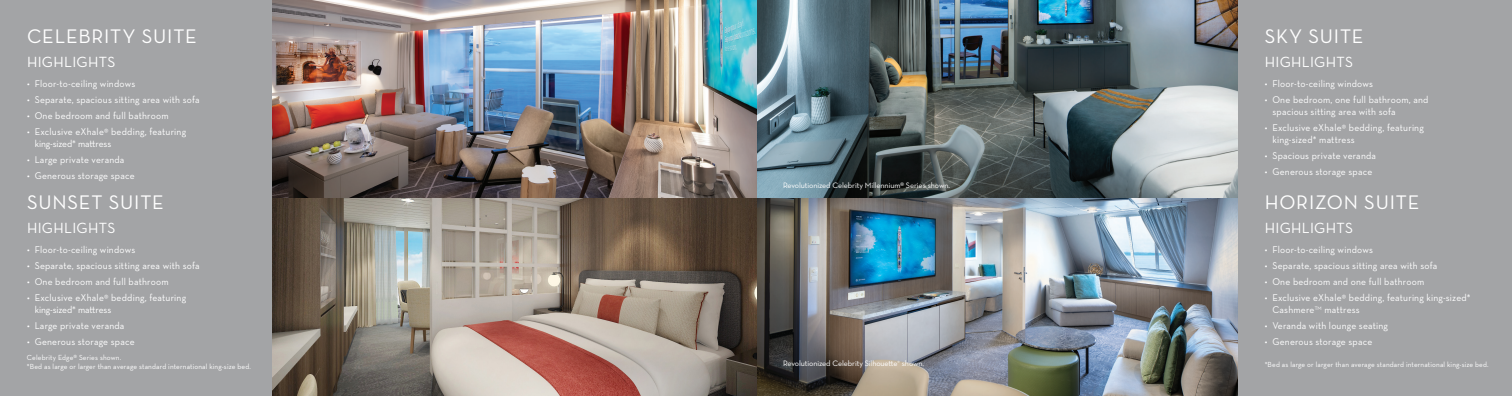
<style>
.page{position:relative;width:1512px;height:396px;background:#fff}
.page>*{position:absolute;margin:0;border:0;box-sizing:border-box;transform-origin:0 0}
.t1{font:20px "Neutraface Text";letter-spacing:.04em;color:#fff}
.t2{font:15px "Neutraface Text";letter-spacing:.02em;color:#fff}
.t3{font:10px/12px "Neutraface Text";letter-spacing:.02em;color:#fff;scale:.96 1}
.t4{font:8px "Neutraface Text";letter-spacing:-.01em;color:#fff}
.t5{font:7.5px/9px "Neutraface Text";letter-spacing:.02em;color:#fff;scale:.96 1}
.s1{font-size:9px}
</style>
<div class="page">
<div style="left:1238px;top:0;width:274px;height:396px;background:#a3a4a6"></div>
<div style="left:0;top:0;width:273px;height:396px;background:#a3a4a6"></div>
<img style="left:273px;top:0;width:965px;height:396px">
<p class="t1" style="left:27px;top:23px;width:171px">CELEBRITY SUITE</p>
<p class="t2" style="left:27px;top:52px;width:90px">HIGHLIGHTS</p>
<p class="t3" style="left:27px;top:78px;width:114px">• Floor-to-ceiling windows</p>
<p class="t3" style="left:27px;top:94px;width:181px">• Separate, spacious sitting area with sofa</p>
<p class="t3" style="left:27px;top:110px;width:149px">• One bedroom and full bathroom</p>
<p class="t3" style="left:35px;top:126px;width:159px;text-indent:-8px">• Exclusive eXhale<span class="s1">®</span> bedding, featuring king-sized* mattress</p>
<p class="t3" style="left:27px;top:154px;width:103px">• Large private veranda</p>
<p class="t3" style="left:27px;top:170px;width:114px">• Generous storage space</p>
<p class="t1" style="left:27px;top:189px;width:138px">SUNSET SUITE</p>
<p class="t2" style="left:27px;top:219px;width:90px">HIGHLIGHTS</p>
<p class="t3" style="left:27px;top:244px;width:114px">• Floor-to-ceiling windows</p>
<p class="t3" style="left:27px;top:260px;width:181px">• Separate, spacious sitting area with sofa</p>
<p class="t3" style="left:27px;top:276px;width:149px">• One bedroom and full bathroom</p>
<p class="t3" style="left:35px;top:292px;width:159px;text-indent:-8px">• Exclusive eXhale<span class="s1">®</span> bedding, featuring king-sized* mattress</p>
<p class="t3" style="left:27px;top:320px;width:103px">• Large private veranda</p>
<p class="t3" style="left:27px;top:336px;width:114px">• Generous storage space</p>
<p class="t5" style="left:27px;top:353px;width:235px">Celebrity Edge® Series shown.<br>*Bed as large or larger than average standard international king-size bed.</p>
<p class="t4" style="left:783px;top:180px;width:169px">Revolutionized Celebrity Millennium® Series shown.</p>
<p class="t1" style="left:1265px;top:23px;width:100px">SKY SUITE</p>
<p class="t2" style="left:1265px;top:52px;width:90px">HIGHLIGHTS</p>
<p class="t3" style="left:1265px;top:78px;width:114px">• Floor-to-ceiling windows</p>
<p class="t3" style="left:1272px;top:94px;width:164px;text-indent:-8px">• One bedroom, one full bathroom, and spacious sitting area with sofa</p>
<p class="t3" style="left:1272px;top:122px;width:159px;text-indent:-8px">• Exclusive eXhale<span class="s1">®</span> bedding, featuring king-sized* mattress</p>
<p class="t3" style="left:1265px;top:150px;width:118px">• Spacious private veranda</p>
<p class="t3" style="left:1265px;top:166px;width:114px">• Generous storage space</p>
<p class="t1" style="left:1265px;top:189px;width:156px">HORIZON SUITE</p>
<p class="t2" style="left:1265px;top:219px;width:90px">HIGHLIGHTS</p>
<p class="t3" style="left:1265px;top:244px;width:114px">• Floor-to-ceiling windows</p>
<p class="t3" style="left:1265px;top:260px;width:181px">• Separate, spacious sitting area with sofa</p>
<p class="t3" style="left:1265px;top:276px;width:168px">• One bedroom and one full bathroom</p>
<p class="t3" style="left:1272px;top:292px;width:208px;text-indent:-8px">• Exclusive eXhale<span class="s1">®</span> bedding, featuring king-sized*<br>Cashmere<sup>TM</sup> mattress</p>
<p class="t3" style="left:1265px;top:320px;width:130px">• Veranda with lounge seating</p>
<p class="t3" style="left:1265px;top:336px;width:114px">• Generous storage space</p>
<p class="t4" style="left:783px;top:359px;width:143px">Revolutionized Celebrity Silhouette<sup>®</sup> shown.</p>
<p class="t5" style="left:1265px;top:360px;width:235px">*Bed as large or larger than average standard international king-size bed.</p>
</div>
